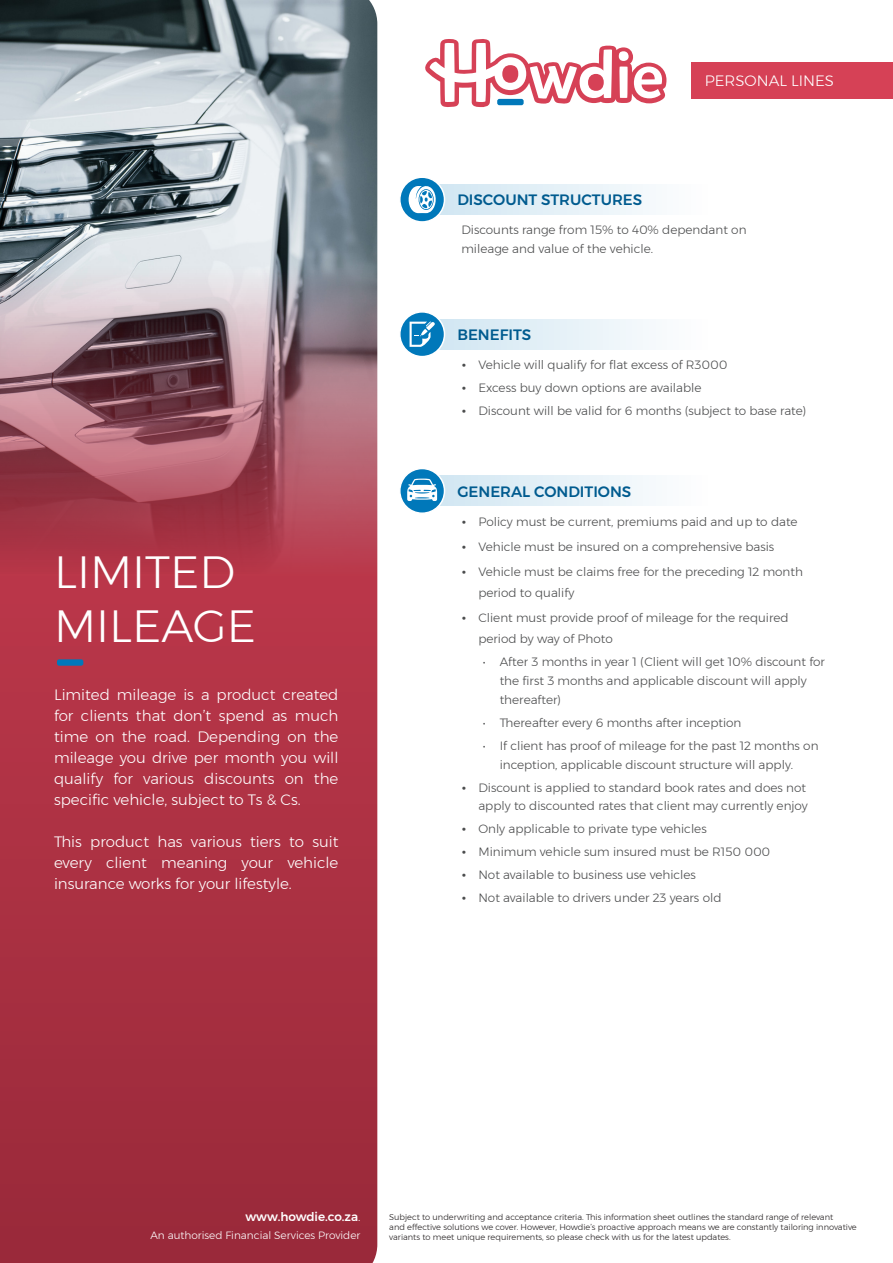
<style>
.page{position:relative;width:893px;height:1263px;background:#fff}
.page>*{position:absolute;margin:0;border:0;box-sizing:border-box;transform-origin:0 0}
.HEADING{font:300 45px/54px "Montserrat";color:#fff}
.Intro_para{font:300 15px/21px "Montserrat";color:#fff;text-align:justify}
.Subhead{font:500 15px "Montserrat";color:#005b8f}
.Bullets{font:300 12px/21px "Montserrat";color:#4b4c4d}
.SubBullets{font:300 12px/18.8px "Montserrat";color:#4b4c4d}
.Para{font:300 12px/18.8px "Montserrat";color:#4b4c4d}
.t1{font:500 12px "Montserrat";color:#fff}
.t2{font:300 10.5px "Montserrat";color:#fff}
.Ts___Cs{font:300 8.25px/9.9px "Montserrat";color:#231f20}
.s1{font-weight:400}
.s2{font-weight:300}
</style>
<div class="page">
<svg style="left:425px;top:39px;width:241px;height:69px"></svg>
<div style="left:497px;top:99px;width:27px;height:6px;background:#0078ba;border-radius:2px"></div>
<div style="left:691px;top:62px;width:202px;height:37px;background:#d64156"></div>
<div style="left:418px;top:184px;width:294px;height:31px;background:linear-gradient(to right,#d0e5f2,#fefefe)"></div>
<div style="left:418px;top:476px;width:294px;height:30px;background:linear-gradient(to right,#cfe5f1,#fefefe)"></div>
<div style="left:418px;top:319px;width:294px;height:30px;background:linear-gradient(to right,#cfe5f2,#fefefe)"></div>
<svg style="left:0;top:0;width:378px;height:1263px;background:#a35462"></svg>
<div style="left:57px;top:659px;width:26px;height:7px;background:#0078ba;border-radius:2px"></div>
<div style="left:400px;top:177px;width:44px;height:45px;background:#0078ba;border-radius:50%"></div>
<div style="left:399px;top:176px;width:46px;height:47px;border:2px solid #fff;border-radius:50%"></div>
<div style="left:400px;top:468px;width:44px;height:45px;background:#0078ba;border-radius:50%"></div>
<div style="left:399px;top:468px;width:46px;height:46px;border:2px solid #fff;border-radius:50%"></div>
<div style="left:400px;top:312px;width:44px;height:45px;background:#0078ba;border-radius:50%"></div>
<div style="left:399px;top:311px;width:46px;height:46px;border:2px solid #fff;border-radius:50%"></div>
<svg style="left:408px;top:186px;width:28px;height:27px"></svg>
<svg style="left:410px;top:322px;width:25px;height:25px"></svg>
<svg style="left:407px;top:479px;width:30px;height:22px"></svg>
<p class="HEADING" style="left:54px;top:545px;width:204px">LIMITED<br>MILEAGE</p>
<p class="Intro_para" style="left:54px;top:684px;width:286px">Limited mileage is a product created for clients that don’t spend as much time on the road. Depending on the mileage you drive per month you will qualify for various discounts on the specific vehicle, subject to Ts &amp; Cs.</p>
<p class="Intro_para" style="left:54px;top:831px;width:286px">This product has various tiers to suit every client meaning your vehicle insurance works for your lifestyle.</p>
<p class="Subhead" style="left:457px;top:188px;width:186px">DISCOUNT STRUCTURES</p>
<p class="Intro_para" style="left:705px;top:70px;width:131px">PERSONAL LINES</p>
<p class="Para" style="left:461px;top:221px;width:287px">Discounts range from 15% to 40% dependant on mileage and value of the vehicle.</p>
<p class="Subhead" style="left:457px;top:323px;width:75px">BENEFITS</p>
<p class="Bullets" style="left:461px;top:354px;width:267px"><span class="s1">•</span> Vehicle will qualify for flat excess of R3000</p>
<p class="Bullets" style="left:461px;top:377px;width:242px"><span class="s1">•</span> Excess buy down options are available</p>
<p class="Bullets" style="left:461px;top:400px;width:346px"><span class="s1">•</span> Discount will be valid for 6 months (subject to base rate)</p>
<p class="Subhead" style="left:457px;top:480px;width:175px">GENERAL CONDITIONS</p>
<p class="Bullets" style="left:461px;top:511px;width:338px"><span class="s1">•</span> Policy must be current, premiums paid and up to date</p>
<p class="Bullets" style="left:461px;top:536px;width:314px"><span class="s1">•</span> Vehicle must be insured on a comprehensive basis</p>
<p class="Bullets" style="left:478px;top:561px;width:326px;text-indent:-17px"><span class="s1">•</span> Vehicle must be claims free for the preceding 12 month period to qualify</p>
<p class="Bullets" style="left:478px;top:607px;width:312px;text-indent:-17px"><span class="s1">•</span> Client must provide proof of mileage for the required period by way of Photo</p>
<p class="SubBullets" style="left:500px;top:653px;width:327px;text-indent:-17px">• After 3 months in year 1 (Client will get 10% discount for the first 3 months and applicable discount will apply thereafter)</p>
<p class="SubBullets" style="left:483px;top:713px;width:260px">• Thereafter every 6 months after inception</p>
<p class="SubBullets" style="left:500px;top:736px;width:320px;text-indent:-17px">• If client has proof of mileage for the past 12 months on inception, applicable discount structure will apply.</p>
<p class="Bullets" style="left:461px;top:778px;width:348px;line-height:18.8px;text-align:right"><span class="s1">•</span> Discount is applied to standard book rates and does not apply to discounted rates that client may currently enjoy</p>
<p class="Bullets" style="left:461px;top:818px;width:247px"><span class="s1">•</span> Only applicable to private type vehicles</p>
<p class="Bullets" style="left:461px;top:841px;width:310px"><span class="s1">•</span> Minimum vehicle sum insured must be R150 000</p>
<p class="Bullets" style="left:461px;top:864px;width:236px"><span class="s1">•</span> Not available to business use vehicles</p>
<p class="Bullets" style="left:461px;top:887px;width:262px"><span class="s1">•</span> Not available to drivers under 23 years old</p>
<p class="t1" style="left:245px;top:1207px;width:117px">www.howdie.co.za<span class="s2">.</span></p>
<p class="t2" style="left:150px;top:1227px;width:211px">An authorised Financial Services Provider</p>
<p class="Ts___Cs" style="left:389px;top:1212px;width:469px">Subject to underwriting and acceptance criteria. This information sheet outlines the standard range of relevant<br>and effective solutions we cover. However, Howdie’s proactive approach means we are constantly tailoring innovative variants to meet unique requirements, so please check with us for the latest updates.</p>
</div>
